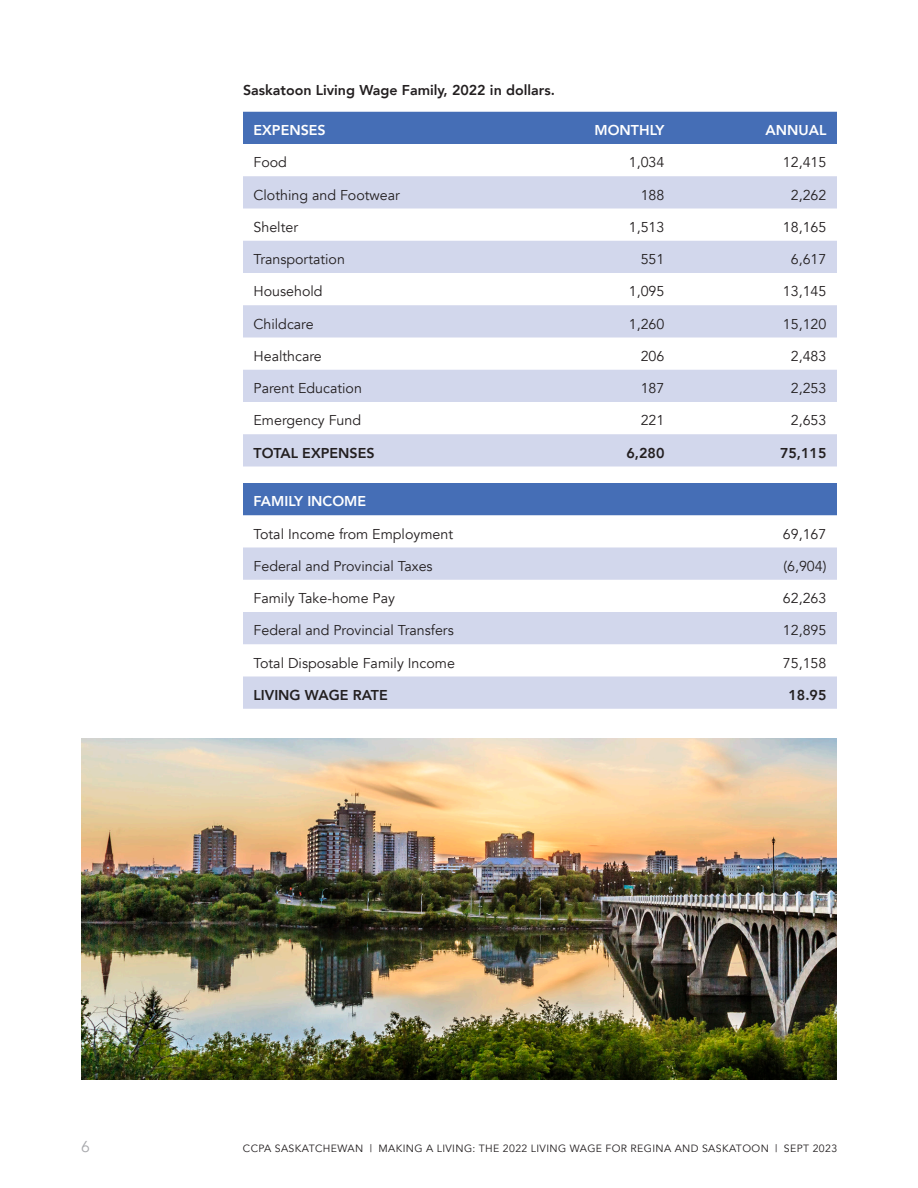
<style>
.page{position:relative;width:918px;height:1188px;background:#fff}
.page>*{position:absolute;margin:0;border:0;box-sizing:border-box;transform-origin:0 0}
.t1{font:15.75px "Avenir";color:#a8a9ad}
.table_text{font:14.25px "Avenir";color:#231f20}
.table_text-2{font:800 14.25px "Avenir";color:#231f20}
.table_head{font:800 14.25px "Avenir";color:#231f20}
.table_text-3{font:800 14.25px "Avenir";color:#fff}
.t2{font:10.5px "Avenir";letter-spacing:.035em;color:#231f20}
</style>
<div class="page">
<div style="left:243px;top:112px;width:594px;height:32px;background:#456eb6"></div>
<svg style="left:243px;top:176px;width:594px;height:290px;fill:#d2d7ec"></svg>
<div style="left:243px;top:483px;width:594px;height:32px;background:#456eb6"></div>
<svg style="left:243px;top:548px;width:594px;height:161px;fill:#d2d7ec"></svg>
<img style="left:81px;top:738px;width:756px;height:342px">
<p class="table_head" style="left:243px;top:79px;width:313px">Saskatoon Living Wage Family, 2022 in dollars.</p>
<p class="table_text-3" style="left:254px;top:119px;width:74px">EXPENSES</p>
<p class="table_text-3" style="left:595px;top:119px;width:71px">MONTHLY</p>
<p class="table_text-3" style="left:766px;top:119px;width:62px">ANNUAL</p>
<p class="table_text" style="left:254px;top:154px;width:35px">Food</p>
<p class="table_text" style="left:629px;top:154px;width:37px">1,034</p>
<p class="table_text" style="left:783px;top:154px;width:45px">12,415</p>
<p class="table_text" style="left:254px;top:186px;width:148px">Clothing and Footwear</p>
<p class="table_text" style="left:641px;top:186px;width:25px">188</p>
<p class="table_text" style="left:791px;top:186px;width:37px">2,262</p>
<p class="table_text" style="left:254px;top:218px;width:46px">Shelter</p>
<p class="table_text" style="left:629px;top:218px;width:37px">1,513</p>
<p class="table_text" style="left:783px;top:218px;width:45px">18,165</p>
<p class="table_text" style="left:254px;top:251px;width:93px">Transportation</p>
<p class="table_text" style="left:641px;top:251px;width:25px">551</p>
<p class="table_text" style="left:791px;top:251px;width:37px">6,617</p>
<p class="table_text" style="left:254px;top:283px;width:71px">Household</p>
<p class="table_text" style="left:629px;top:283px;width:37px">1,095</p>
<p class="table_text" style="left:783px;top:283px;width:45px">13,145</p>
<p class="table_text" style="left:254px;top:315px;width:62px">Childcare</p>
<p class="table_text" style="left:629px;top:315px;width:37px">1,260</p>
<p class="table_text" style="left:783px;top:315px;width:45px">15,120</p>
<p class="table_text" style="left:254px;top:347px;width:70px">Healthcare</p>
<p class="table_text" style="left:641px;top:347px;width:25px">206</p>
<p class="table_text" style="left:791px;top:347px;width:37px">2,483</p>
<p class="table_text" style="left:254px;top:380px;width:110px">Parent Education</p>
<p class="table_text" style="left:641px;top:380px;width:25px">187</p>
<p class="table_text" style="left:791px;top:380px;width:37px">2,253</p>
<p class="table_text" style="left:254px;top:412px;width:109px">Emergency Fund</p>
<p class="table_text" style="left:641px;top:412px;width:25px">221</p>
<p class="table_text" style="left:791px;top:412px;width:37px">2,653</p>
<p class="table_text-2" style="left:254px;top:441px;width:123px">TOTAL EXPENSES</p>
<p class="table_text-2" style="left:627px;top:441px;width:39px">6,280</p>
<p class="table_text-2" style="left:780px;top:441px;width:48px">75,115</p>
<p class="table_text-3" style="left:254px;top:490px;width:114px">FAMILY INCOME</p>
<p class="table_text" style="left:254px;top:525px;width:201px">Total Income from Employment</p>
<p class="table_text" style="left:783px;top:525px;width:45px">69,167</p>
<p class="table_text" style="left:254px;top:557px;width:181px">Federal and Provincial Taxes</p>
<p class="table_text" style="left:783px;top:557px;width:45px">(6,904)</p>
<p class="table_text" style="left:254px;top:590px;width:143px">Family Take-home Pay</p>
<p class="table_text" style="left:783px;top:590px;width:45px">62,263</p>
<p class="table_text" style="left:254px;top:622px;width:202px">Federal and Provincial Transfers</p>
<p class="table_text" style="left:783px;top:622px;width:45px">12,895</p>
<p class="table_text" style="left:254px;top:654px;width:203px">Total Disposable Family Income</p>
<p class="table_text" style="left:783px;top:654px;width:45px">75,158</p>
<p class="table_text-2" style="left:254px;top:684px;width:136px">LIVING WAGE RATE</p>
<p class="table_text-2" style="left:789px;top:684px;width:39px">18.95</p>
<p class="t1" style="left:81px;top:1137px;width:10px">6</p>
<p class="t2" style="left:243px;top:1142px;width:596px">CCPA SASKATCHEWAN | MAKING A LIVING: THE 2022 LIVING WAGE FOR REGINA AND SASKATOON | SEPT 2023</p>
</div>
